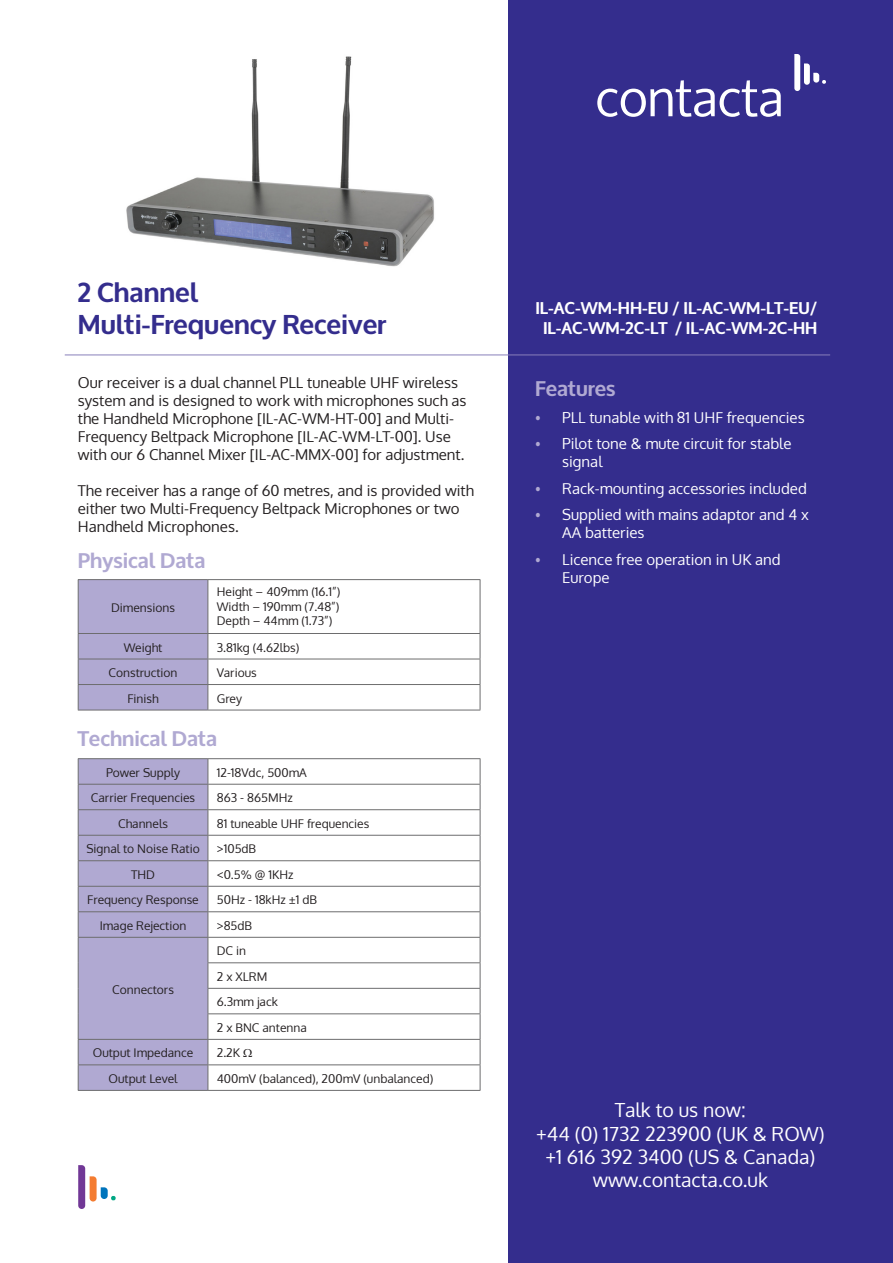
<style>
.page{position:relative;width:893px;height:1263px;background:#fff}
.page>*{position:absolute;margin:0;border:0;box-sizing:border-box;transform-origin:0 0}
.t1{font:700 27px/32.4px "Oxygen";color:#342d8d}
.t2{font:700 21px "Oxygen";color:#b0a9d2}
.t3{font:19.5px "Oxygen";color:#fff}
.t4{font:700 16.8px "Oxygen";color:#fff}
.t5{font:15px/18px "Oxygen";color:#231f20}
.t6{font:15px/18px "Oxygen";color:#fff}
.t7{font:12px/14.4px "Oxygen";color:#231f20;text-align:justify}
.s1{font-size:13.5px;color:#b0a9d2}
</style>
<div class="page">
<div style="left:508px;top:0;width:385px;height:1263px;background:#342d8d"></div>
<svg style="left:78px;top:1165px;width:38px;height:44px"></svg>
<hr style="left:78px;top:579px;width:130px;height:1px;background:#6d6d6e">
<hr style="left:78px;top:710px;width:130px;height:1px;background:#6d6d6e">
<hr style="left:208px;top:579px;width:272px;height:1px;background:#6d6d6e">
<hr style="left:480px;top:580px;width:1px;height:53px;background:#6d6d6e">
<hr style="left:208px;top:633px;width:272px;height:1px;background:#6d6d6e">
<hr style="left:208px;top:659px;width:272px;height:1px;background:#6d6d6e">
<hr style="left:208px;top:684px;width:272px;height:1px;background:#6d6d6e">
<div style="left:78px;top:580px;width:131px;height:130px;background:#b0a9d2"></div>
<svg style="left:480px;top:634px;width:1px;height:76px"></svg>
<hr style="left:208px;top:710px;width:272px;height:1px;background:#6d6d6e">
<hr style="left:78px;top:758px;width:130px;height:1px;background:#6d6d6e">
<hr style="left:208px;top:758px;width:272px;height:1px;background:#6d6d6e">
<hr style="left:208px;top:784px;width:272px;height:1px;background:#6d6d6e">
<hr style="left:208px;top:809px;width:272px;height:1px;background:#6d6d6e">
<hr style="left:208px;top:835px;width:272px;height:1px;background:#6d6d6e">
<hr style="left:208px;top:860px;width:272px;height:1px;background:#6d6d6e">
<hr style="left:208px;top:886px;width:272px;height:1px;background:#6d6d6e">
<hr style="left:208px;top:911px;width:272px;height:1px;background:#6d6d6e">
<hr style="left:208px;top:937px;width:272px;height:1px;background:#6d6d6e">
<hr style="left:208px;top:962px;width:272px;height:1px;background:#6d6d6e">
<hr style="left:208px;top:988px;width:272px;height:1px;background:#6d6d6e">
<hr style="left:208px;top:1013px;width:272px;height:1px;background:#6d6d6e">
<hr style="left:208px;top:1039px;width:272px;height:1px;background:#6d6d6e">
<hr style="left:208px;top:1064px;width:272px;height:1px;background:#6d6d6e">
<svg style="left:78px;top:759px;width:131px;height:331px;background:#ada6ce"></svg>
<svg style="left:480px;top:759px;width:1px;height:331px"></svg>
<hr style="left:78px;top:1090px;width:130px;height:1px;background:#6d6d6e">
<hr style="left:208px;top:1090px;width:272px;height:1px;background:#6d6d6e">
<svg style="left:597px;top:80px;width:184px;height:37px"></svg>
<svg style="left:794px;top:54px;width:32px;height:37px"></svg>
<hr style="left:65px;top:355px;width:765px;height:1px;background:#887fba">
<img style="left:126px;top:56px;width:308px;height:211px">
<p class="t1" style="left:78px;top:277px;width:310px">2 Channel<br>Multi-Frequency Receiver</p>
<p class="t5" style="left:78px;top:373px;width:390px">Our receiver is a dual channel PLL tuneable UHF wireless system and is designed to work with microphones such as the Handheld Microphone [IL-AC-WM-HT-00] and Multi-Frequency Beltpack Microphone [IL-AC-WM-LT-00]. Use with our 6 Channel Mixer [IL-AC-MMX-00] for adjustment.</p>
<p class="t5" style="left:78px;top:481px;width:398px">The receiver has a range of 60 metres, and is provided with either two Multi-Frequency Beltpack Microphones or two<br>Handheld Microphones.</p>
<p class="t2" style="left:78px;top:548px;width:129px">Physical Data</p>
<p class="t7" style="left:111px;top:600px;width:65px">Dimensions</p>
<p class="t7" style="left:217px;top:585px;width:125px">Height – 409mm (16.1”)<br>Width – 190mm (7.48”)<br>Depth – 44mm (1.73”)</p>
<p class="t7" style="left:124px;top:640px;width:40px">Weight</p>
<p class="t7" style="left:217px;top:640px;width:84px">3.81kg (4.62lbs)</p>
<p class="t7" style="left:109px;top:665px;width:70px">Construction</p>
<p class="t7" style="left:217px;top:665px;width:41px">Various</p>
<p class="t7" style="left:127px;top:691px;width:33px">Finish</p>
<p class="t7" style="left:217px;top:691px;width:27px">Grey</p>
<p class="t2" style="left:78px;top:725px;width:141px">Technical Data</p>
<p class="t7" style="left:106px;top:765px;width:75px">Power Supply</p>
<p class="t7" style="left:217px;top:765px;width:92px">12-18Vdc, 500mA</p>
<p class="t7" style="left:91px;top:791px;width:106px">Carrier Frequencies</p>
<p class="t7" style="left:217px;top:791px;width:77px">863 - 865MHz</p>
<p class="t7" style="left:118px;top:816px;width:51px">Channels</p>
<p class="t7" style="left:217px;top:816px;width:154px">81 tuneable UHF frequencies</p>
<p class="t7" style="left:86px;top:842px;width:115px">Signal to Noise Ratio</p>
<p class="t7" style="left:217px;top:842px;width:41px">&gt;105dB</p>
<p class="t7" style="left:131px;top:867px;width:25px">THD</p>
<p class="t7" style="left:217px;top:867px;width:78px">&lt;0.5% @ 1KHz</p>
<p class="t7" style="left:87px;top:893px;width:113px">Frequency Response</p>
<p class="t7" style="left:217px;top:893px;width:102px">50Hz - 18kHz ±1 dB</p>
<p class="t7" style="left:100px;top:918px;width:88px">Image Rejection</p>
<p class="t7" style="left:217px;top:918px;width:37px">&gt;85dB</p>
<p class="t7" style="left:112px;top:982px;width:63px">Connectors</p>
<p class="t7" style="left:217px;top:944px;width:31px">DC in</p>
<p class="t7" style="left:217px;top:969px;width:52px">2 x XLRM</p>
<p class="t7" style="left:217px;top:995px;width:62px">6.3mm jack</p>
<p class="t7" style="left:217px;top:1020px;width:91px">2 x BNC antenna</p>
<p class="t7" style="left:93px;top:1046px;width:102px">Output Impedance</p>
<p class="t7" style="left:217px;top:1046px;width:25px">2.2K</p>
<p class="t7" style="left:109px;top:1071px;width:71px">Output Level</p>
<p class="t7" style="left:217px;top:1071px;width:218px">400mV (balanced), 200mV (unbalanced)</p>
<p class="t4" style="left:535px;top:298px;width:284px">IL-AC-WM-HH-EU / IL-AC-WM-LT-EU/</p>
<p class="t4" style="left:543px;top:318px;width:276px">IL-AC-WM-2C-LT / IL-AC-WM-2C-HH</p>
<p class="t2" style="left:535px;top:376px;width:82px">Features</p>
<p class="t6" style="left:535px;top:408px;width:271px"><span class="s1">•</span> PLL tunable with 81 UHF frequencies</p>
<p class="t6" style="left:562px;top:435px;width:231px;text-indent:-27px"><span class="s1">•</span> Pilot tone &amp; mute circuit for stable signal</p>
<p class="t6" style="left:535px;top:479px;width:273px"><span class="s1">•</span> Rack-mounting accessories included</p>
<p class="t6" style="left:562px;top:506px;width:248px;text-indent:-27px"><span class="s1">•</span> Supplied with mains adaptor and 4 x<br>AA batteries</p>
<p class="t6" style="left:562px;top:550px;width:220px;text-indent:-27px"><span class="s1">•</span> Licence free operation in UK and<br>Europe</p>
<p class="t3" style="left:615px;top:1097px;width:132px">Talk to us now:</p>
<p class="t3" style="left:536px;top:1120px;width:290px">+44 (0) 1732 223900 (UK &amp; ROW)</p>
<p class="t3" style="left:545px;top:1144px;width:272px">+1 616 392 3400 (US &amp; Canada)</p>
<p class="t3" style="left:593px;top:1167px;width:177px">www.contacta.co.uk</p>
</div>
